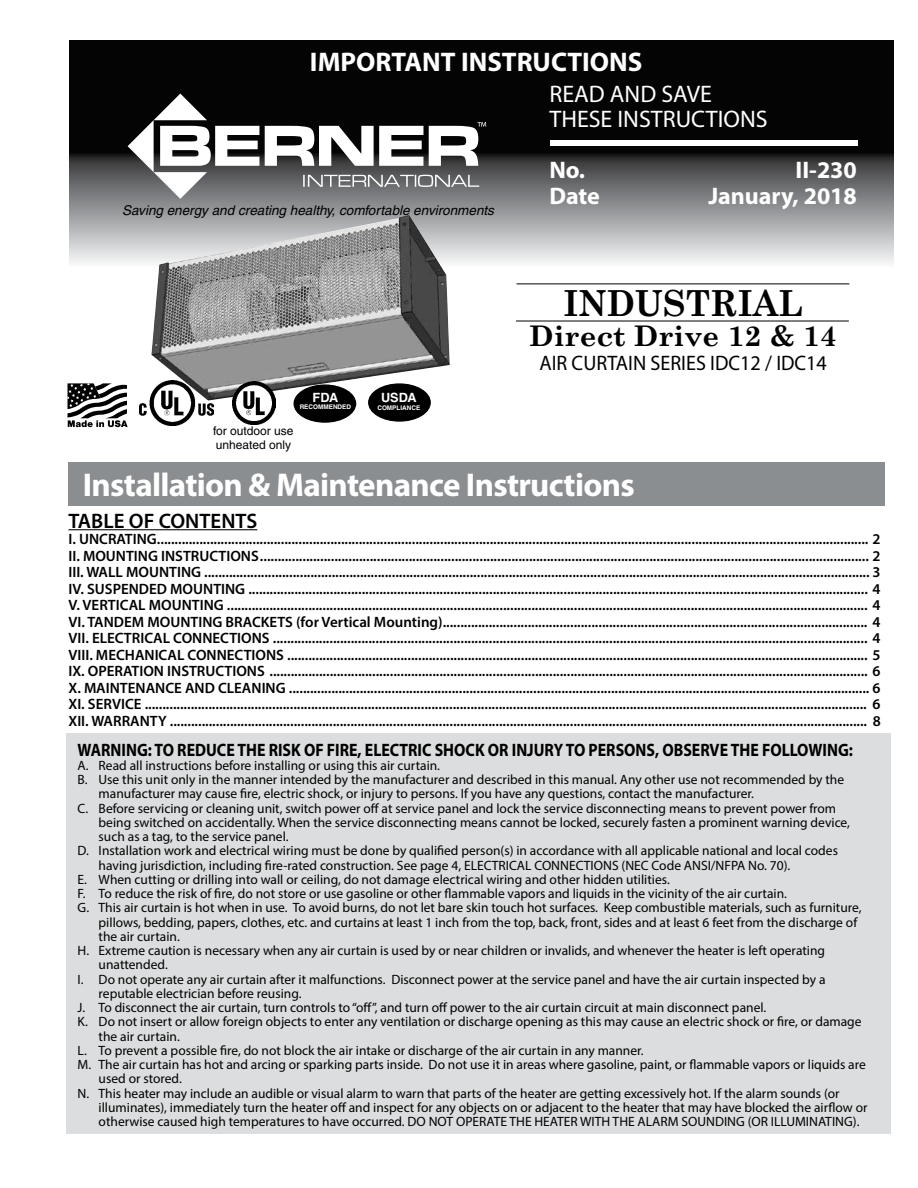
<style>
.page{position:relative;width:918px;height:1188px;background:#fff}
.page>*{position:absolute;margin:0;border:0;box-sizing:border-box;transform-origin:0 0}
.t1{font:700 36px "Century Schoolbook";color:#000;scale:.94 1}
.t2{font:700 33px "Myriad Pro";letter-spacing:-.02em;color:#fff}
.t3{font:700 28.5px "Century Schoolbook";color:#000}
.t4{font:700 27px "Myriad Pro";color:#fff}
.t5{font:24px/25.5px "Myriad Pro";color:#fff}
.t6{font:700 24px "Myriad Pro";color:#fff}
.t7{font:21px "Myriad Pro";color:#000;scale:.96 1}
.t8{font:600 21px "Myriad Pro";color:#000}
.t9{font:700 18px "Myriad Pro";color:#000;scale:.88 1}
.t10{font:600 15px/16.5px "Myriad Pro";color:#000;text-align:justify}
.t11{font:13.5px "Myriad Pro";color:#000}
.t12{font:italic 13.5px "Helvetica";color:#000}
.t13{font:700 12.75px "Helvetica";color:#fff}
.t14{font:12px/14.4px "Helvetica";color:#000}
.t15{font:700 6.3px "Helvetica";color:#fff}
</style>
<div class="page">
<div style="left:68px;top:463px;width:817px;height:43px;background:#8b8e90"></div>
<hr style="left:68px;top:529px;width:189px;height:1px;background:#000">
<div style="left:67px;top:733px;width:824px;height:401px;background:#dcddde"></div>
<svg style="left:69px;top:40px;width:824px;height:223px;background:#434344"></svg>
<div style="left:550px;top:140px;width:308px;height:6px;background:#fff"></div>
<hr style="left:517px;top:284px;width:332px;height:1px;background:#000">
<hr style="left:516px;top:321px;width:333px;height:1px;background:#000">
<img style="left:151px;top:215px;width:299px;height:186px">
<img style="left:139px;top:380px;width:74px;height:45px">
<div style="left:294px;top:385px;width:62px;height:37px;background:#000;border-radius:50%"></div>
<div style="left:294px;top:384px;width:62px;height:39px;border:1px solid #000;border-radius:50%"></div>
<div style="left:369px;top:384px;width:61px;height:37px;background:#000;border-radius:50%"></div>
<div style="left:368px;top:383px;width:63px;height:39px;border:1px solid #000;border-radius:50%"></div>
<svg style="left:67px;top:383px;width:61px;height:44px"></svg>
<svg style="left:303px;top:175px;width:176px;height:12px;background:#8e8e90"></svg>
<svg style="left:265px;top:126px;width:158px;height:40px"></svg>
<svg style="left:429px;top:122px;width:57px;height:44px"></svg>
<svg style="left:128px;top:94px;width:131px;height:105px"></svg>
<img style="left:233px;top:381px;width:43px;height:43px">
<h3 class="t4" style="left:310px;top:44px;width:334px">IMPORTANT INSTRUCTIONS</h3>
<p class="t12" style="left:122px;top:202px;width:373px">Saving energy and creating healthy, comfortable environments</p>
<p class="t13" style="left:313px;top:389px;width:27px">FDA</p>
<p class="t15" style="left:300px;top:403px;width:53px">RECOMMENDED</p>
<p class="t14" style="left:213px;top:423px;width:82px">for outdoor use unheated only</p>
<p class="t13" style="left:381px;top:390px;width:37px">USDA</p>
<p class="t15" style="left:377px;top:404px;width:44px">COMPLIANCE</p>
<h3 class="t5" style="left:549px;top:80px;width:220px">READ AND SAVE<br>THESE INSTRUCTIONS</h3>
<h3 class="t6" style="left:549px;top:154px;width:37px">No.</h3>
<h3 class="t6" style="left:796px;top:154px;width:63px">II-230</h3>
<h3 class="t6" style="left:549px;top:180px;width:52px">Date</h3>
<h3 class="t6" style="left:708px;top:180px;width:150px">January, 2018</h3>
<h1 class="t1" style="left:564px;top:275px;width:256px">INDUSTRIAL</h1>
<h3 class="t3" style="left:529px;top:313px;width:309px">Direct Drive 12 &amp; 14</h3>
<h3 class="t7" style="left:539px;top:350px;width:301px">AIR CURTAIN SERIES IDC12 / IDC14</h3>
<h2 class="t2" style="left:83px;top:463px;width:554px">Installation &amp; Maintenance Instructions</h2>
<h3 class="t8" style="left:68px;top:507px;width:190px">TABLE OF CONTENTS</h3>
<p class="t10" style="left:68px;top:530px;width:814px">I. UNCRATING......................................................................................................................................................................................................... 2<br>II. MOUNTING INSTRUCTIONS ............................................................................................................................................................................ 2<br>III. WALL MOUNTING ............................................................................................................................................................................................ 3<br>IV. SUSPENDED MOUNTING ............................................................................................................................................................................... 4<br>V. VERTICAL MOUNTING ..................................................................................................................................................................................... 4<br>VI. TANDEM MOUNTING BRACKETS (for Vertical Mounting)........................................................................................................................ 4<br>VII. ELECTRICAL CONNECTIONS ........................................................................................................................................................................ 4<br>VIII. MECHANICAL CONNECTIONS .................................................................................................................................................................... 5<br>IX. OPERATION INSTRUCTIONS ......................................................................................................................................................................... 6<br>X. MAINTENANCE AND CLEANING .................................................................................................................................................................... 6<br>XI. SERVICE ............................................................................................................................................................................................................ 6<br>XII. WARRANTY ..................................................................................................................................................................................................... 8</p>
<p class="t9" style="left:78px;top:738px;width:883px">WARNING: TO REDUCE THE RISK OF FIRE, ELECTRIC SHOCK OR INJURY TO PERSONS, OBSERVE THE FOLLOWING:</p>
<p class="t11" style="left:78px;top:757px;width:364px">A. Read all instructions before installing or using this air curtain.</p>
<p class="t11" style="left:78px;top:771px;width:768px">B. Use this unit only in the manner intended by the manufacturer and described in this manual. Any other use not recommended by the</p>
<p class="t11" style="left:99px;top:785px;width:657px">manufacturer may cause fire, electric shock, or injury to persons. If you have any questions, contact the manufacturer.</p>
<p class="t11" style="left:78px;top:800px;width:760px">C. Before servicing or cleaning unit, switch power off at service panel and lock the service disconnecting means to prevent power from</p>
<p class="t11" style="left:99px;top:814px;width:753px">being switched on accidentally. When the service disconnecting means cannot be locked, securely fasten a prominent warning device,</p>
<p class="t11" style="left:99px;top:828px;width:191px">such as a tag, to the service panel.</p>
<p class="t11" style="left:78px;top:842px;width:762px">D. Installation work and electrical wiring must be done by qualified person(s) in accordance with all applicable national and local codes</p>
<p class="t11" style="left:99px;top:857px;width:693px">having jurisdiction, including fire-rated construction. See page 4, ELECTRICAL CONNECTIONS (NEC Code ANSI/NFPA No. 70).</p>
<p class="t11" style="left:78px;top:871px;width:594px">E. When cutting or drilling into wall or ceiling, do not damage electrical wiring and other hidden utilities.</p>
<p class="t11" style="left:78px;top:885px;width:711px">F. To reduce the risk of fire, do not store or use gasoline or other flammable vapors and liquids in the vicinity of the air curtain.</p>
<p class="t11" style="left:78px;top:900px;width:785px">G. This air curtain is hot when in use. To avoid burns, do not let bare skin touch hot surfaces. Keep combustible materials, such as furniture,</p>
<p class="t11" style="left:99px;top:914px;width:760px">pillows, bedding, papers, clothes, etc. and curtains at least 1 inch from the top, back, front, sides and at least 6 feet from the discharge of</p>
<p class="t11" style="left:99px;top:928px;width:83px">the air curtain.</p>
<p class="t11" style="left:78px;top:942px;width:749px">H. Extreme caution is necessary when any air curtain is used by or near children or invalids, and whenever the heater is left operating</p>
<p class="t11" style="left:99px;top:957px;width:71px">unattended.</p>
<p class="t11" style="left:78px;top:971px;width:749px">I. Do not operate any air curtain after it malfunctions. Disconnect power at the service panel and have the air curtain inspected by a</p>
<p class="t11" style="left:99px;top:985px;width:204px">reputable electrician before reusing.</p>
<p class="t11" style="left:78px;top:999px;width:690px">J. To disconnect the air curtain, turn controls to “off”, and turn off power to the air curtain circuit at main disconnect panel.</p>
<p class="t11" style="left:78px;top:1014px;width:785px">K. Do not insert or allow foreign objects to enter any ventilation or discharge opening as this may cause an electric shock or fire, or damage</p>
<p class="t11" style="left:99px;top:1028px;width:83px">the air curtain.</p>
<p class="t11" style="left:78px;top:1042px;width:568px">L. To prevent a possible fire, do not block the air intake or discharge of the air curtain in any manner.</p>
<p class="t11" style="left:78px;top:1056px;width:790px">M. The air curtain has hot and arcing or sparking parts inside. Do not use it in areas where gasoline, paint, or flammable vapors or liquids are</p>
<p class="t11" style="left:99px;top:1071px;width:85px">used or stored.</p>
<p class="t11" style="left:78px;top:1085px;width:764px">N. This heater may include an audible or visual alarm to warn that parts of the heater are getting excessively hot. If the alarm sounds (or</p>
<p class="t11" style="left:99px;top:1099px;width:770px">illuminates), immediately turn the heater off and inspect for any objects on or adjacent to the heater that may have blocked the airflow or</p>
<p class="t11" style="left:99px;top:1113px;width:762px">otherwise caused high temperatures to have occurred. DO NOT OPERATE THE HEATER WITH THE ALARM SOUNDING (OR ILLUMINATING).</p>
</div>
